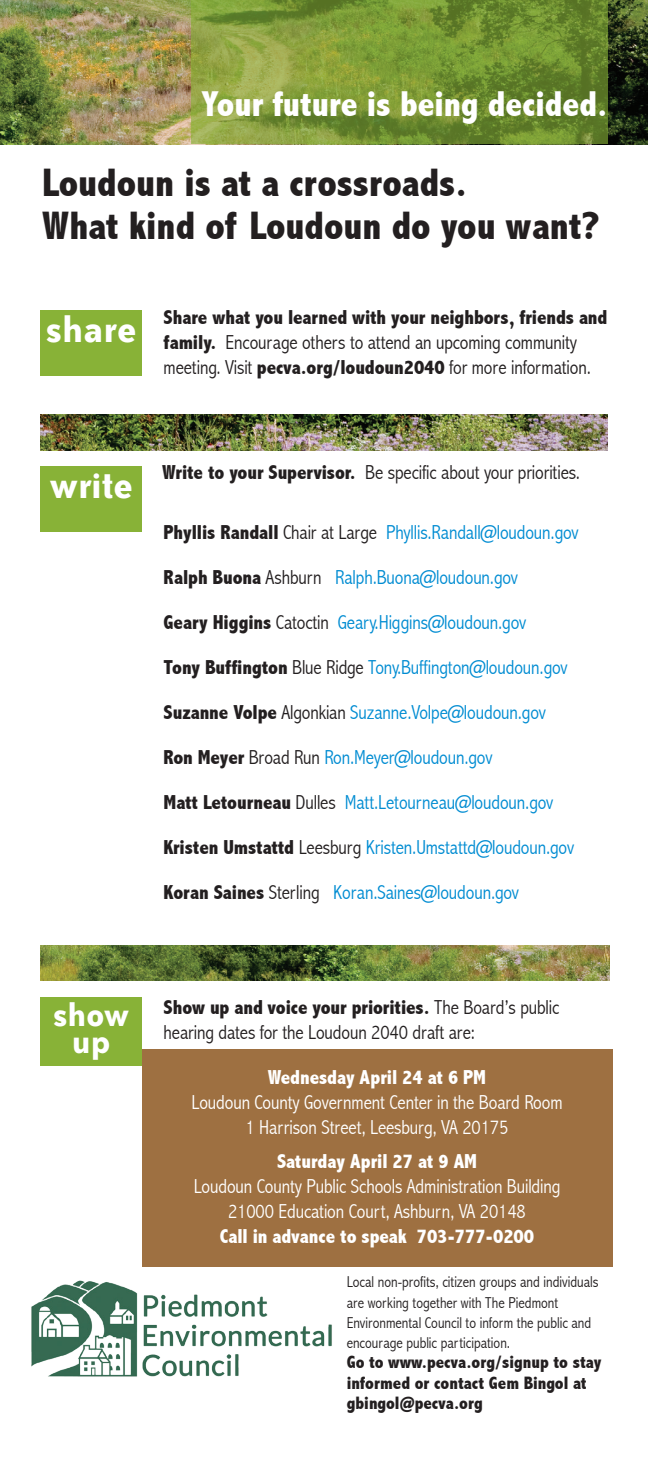
<style>
.page{position:relative;width:648px;height:1458px;background:#fff}
.page>*{position:absolute;margin:0;border:0;box-sizing:border-box;transform-origin:0 0}
.t1{font:700 40.5px "Bailey Sans ITC";color:#fff}
.t2{font:800 condensed 39.82px/42.8px "Abadi";color:#231f20}
.t3{font:800 condensed 36px "Abadi";color:#fff}
.t4{font:700 36px/27px "Bailey Sans ITC";color:#fff;text-align:center}
.Facts{font:300 condensed 20.25px "Abadi";letter-spacing:-.005em;color:#008cd2}
.Facts-2{font:300 condensed 20.25px/24.8px "Abadi";letter-spacing:-.005em;color:#fff;text-align:center}
.Facts-3{font:800 condensed 20.25px/24.8px "Abadi";letter-spacing:-.005em;color:#231f20}
.Facts-4{font:300 condensed 20.25px/24.8px "Abadi";letter-spacing:-.005em;color:#231f20}
.Facts-5{font:800 condensed 20.25px "Abadi";letter-spacing:-.005em;color:#fff}
.t5{font:800 condensed 18px/20.2px "Abadi";color:#231f20}
.t6{font:300 condensed 15.75px/20.2px "Abadi";color:#231f20}
.s1{font-weight:300}
.s2{font-weight:800}
.s3{font-weight:800;color:#231f20}
.s4{color:#231f20}
</style>
<div class="page">
<img style="left:0;top:0;width:648px;height:144px">
<svg style="left:191px;top:0;width:417px;height:144px;background:#7a9537"></svg>
<div style="left:40px;top:310px;width:102px;height:65px;background:#88b237"></div>
<img style="left:40px;top:415px;width:568px;height:36px">
<div style="left:142px;top:1050px;width:470px;height:217px;background:#9e7041"></div>
<img style="left:31px;top:1280px;width:301px;height:97px">
<img style="left:40px;top:945px;width:569px;height:36px">
<div style="left:40px;top:466px;width:102px;height:66px;background:#88b237"></div>
<div style="left:40px;top:997px;width:102px;height:69px;background:#88b237"></div>
<p class="t3" style="left:201px;top:83px;width:408px">Your future is being decided.</p>
<p class="t2" style="left:42px;top:161px;width:559px">Loudoun is at a crossroads.<br>What kind of Loudoun do you want?</p>
<p class="t1" style="left:46px;top:308px;width:92px">share</p>
<p class="Facts-3" style="left:164px;top:305px;width:445px">Share what you learned with your neighbors, friends and family. <span class="s1">Encourage others to attend an upcoming community meeting. Visit</span> pecva.org/loudoun2040 <span class="s1">for more information.</span></p>
<p class="t1" style="left:49px;top:464px;width:85px">write</p>
<p class="Facts-4" style="left:162px;top:460px;width:420px"><span class="s2">Write to your Supervisor.</span> Be specific about your priorities.</p>
<p class="Facts" style="left:164px;top:521px;width:417px"><span class="s3">Phyllis Randall</span> <span class="s4">Chair at Large</span> Phyllis.Randall@loudoun.gov</p>
<p class="Facts" style="left:164px;top:566px;width:356px"><span class="s3">Ralph Buona</span> <span class="s4">Ashburn</span> Ralph.Buona@loudoun.gov</p>
<p class="Facts" style="left:164px;top:611px;width:364px"><span class="s3">Geary Higgins</span> <span class="s4">Catoctin</span> Geary.Higgins@loudoun.gov</p>
<p class="Facts" style="left:164px;top:656px;width:406px"><span class="s3">Tony Buffington</span> <span class="s4">Blue Ridge</span> Tony.Buffington@loudoun.gov</p>
<p class="Facts" style="left:164px;top:701px;width:384px"><span class="s3">Suzanne Volpe</span> <span class="s4">Algonkian</span> Suzanne.Volpe@loudoun.gov</p>
<p class="Facts" style="left:164px;top:746px;width:330px"><span class="s3">Ron Meyer</span> <span class="s4">Broad Run</span> Ron.Meyer@loudoun.gov</p>
<p class="Facts" style="left:164px;top:791px;width:391px"><span class="s3">Matt Letourneau</span> <span class="s4">Dulles</span> Matt.Letourneau@loudoun.gov</p>
<p class="Facts" style="left:164px;top:836px;width:412px"><span class="s3">Kristen Umstattd</span> <span class="s4">Leesburg</span> Kristen.Umstattd@loudoun.gov</p>
<p class="Facts" style="left:164px;top:881px;width:357px"><span class="s3">Koran Saines</span> <span class="s4">Sterling</span> Koran.Saines@loudoun.gov</p>
<p class="t4" style="left:53px;top:1001px;width:78px">show up</p>
<p class="Facts-4" style="left:164px;top:995px;width:397px"><span class="s2">Show up and voice your priorities.</span> The Board’s public hearing dates for the Loudoun 2040 draft are:</p>
<p class="Facts-5" style="left:268px;top:1066px;width:220px">Wednesday April 24 at 6 PM</p>
<p class="Facts-2" style="left:191px;top:1090px;width:373px">Loudoun County Government Center in the Board Room<br>1 Harrison Street, Leesburg, VA 20175</p>
<p class="Facts-5" style="left:277px;top:1150px;width:201px">Saturday April 27 at 9 AM</p>
<p class="Facts-2" style="left:194px;top:1174px;width:368px">Loudoun County Public Schools Administration Building<br>21000 Education Court, Ashburn, VA 20148<br><span class="s2">Call in advance to speak 703-777-0200</span></p>
<p class="t6" style="left:347px;top:1272px;width:253px">Local non-profits, citizen groups and individuals are working together with The Piedmont Environmental Council to inform the public and encourage public participation.</p>
<p class="t5" style="left:347px;top:1352px;width:256px">Go to www.pecva.org/signup to stay informed or contact Gem Bingol at gbingol@pecva.org</p>
</div>
